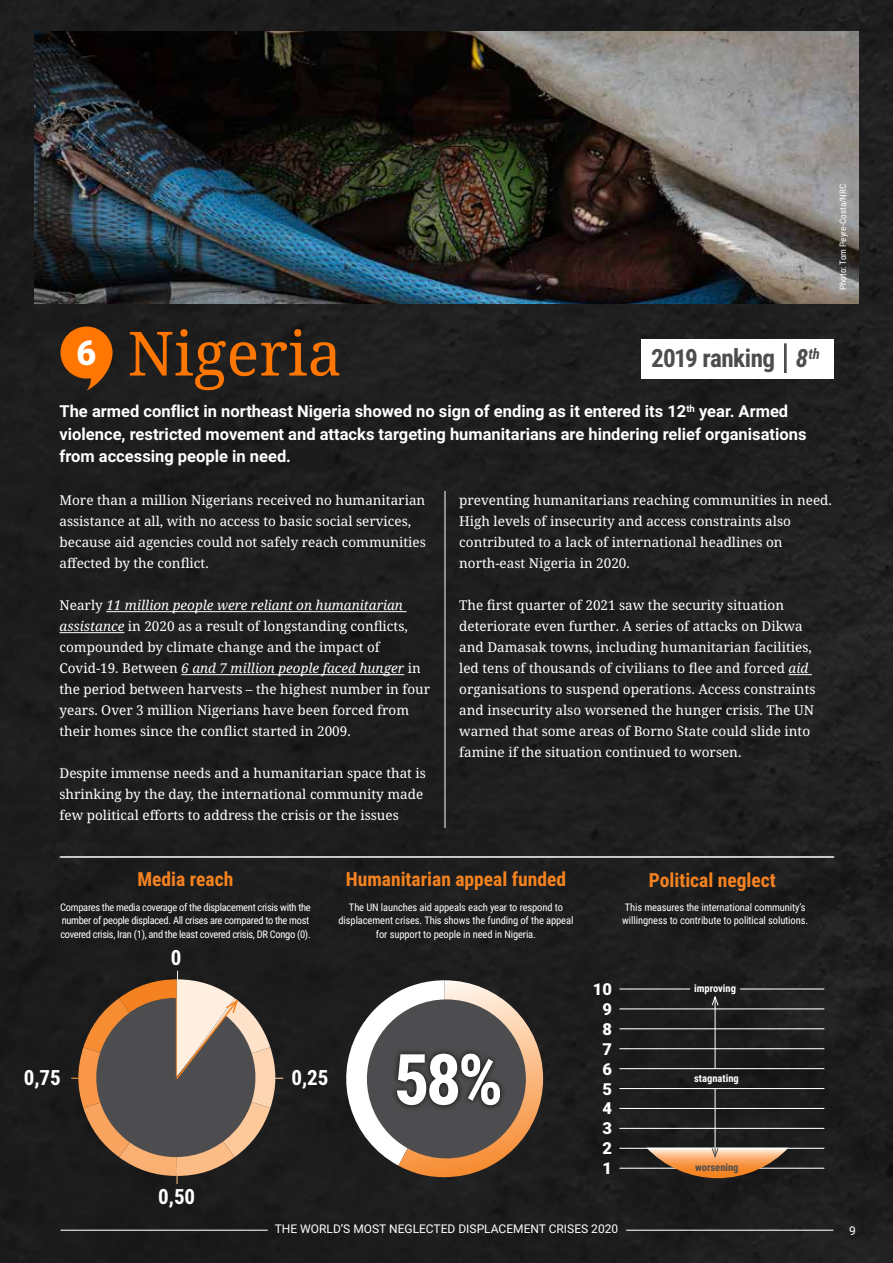
<style>
.page{position:relative;width:893px;height:1263px;background:#1e1e1e}
.page>*{position:absolute;margin:0;border:0;box-sizing:border-box;transform-origin:0 0}
.t1{font:700 70.5px "Roboto Condensed";color:#fff}
.t2{font:61.05px "Noto Serif";color:#ff7602}
.t3{font:900 34.2px "Roboto";color:#fff}
.t4{font:700 25.2px "Roboto Condensed";letter-spacing:-.02em;color:#4d4d4f}
.t5{font:700 21px "Roboto Condensed";color:#fff}
.t6{font:700 19.5px "Roboto Condensed";color:#f58220}
.t7{font:700 16.5px/22.5px "Roboto";color:#fff}
.t8{font:900 16.5px/19.8px "Roboto";color:#fff;text-align:center}
.t9{font:13.5px/21px "Noto Serif";color:#fff}
.t10{font:12px "Roboto";color:#fff}
.t11{font:10.5px/13.5px "Roboto Condensed";letter-spacing:-.01em;color:#fff}
.t12{font:10.5px/13.5px "Roboto Condensed";letter-spacing:-.03em;color:#fff}
.t13{font:700 10.5px "Roboto Condensed";color:#fff}
.t14{font:700 10.5px "Roboto Condensed";color:#4d4d4f}
.t15{font:9px "Roboto Condensed";letter-spacing:.01em;color:#fff}
.s1{font-style:italic}
</style>
<div class="page">
<hr style="left:626px;top:1230px;width:207px;height:1px;background:#fff">
<hr style="left:60px;top:1230px;width:208px;height:1px;background:#fff">
<hr style="left:60px;top:857px;width:774px;height:1px;background:#fff">
<svg style="left:60px;top:327px;width:53px;height:64px;background:#b2580b"></svg>
<svg style="left:332px;top:980px;width:211px;height:197px"></svg>
<hr style="left:106px;top:611px;width:300px;height:1px;background:#fff">
<hr style="left:60px;top:632px;width:64px;height:1px;background:#fff">
<hr style="left:181px;top:674px;width:223px;height:1px;background:#fff">
<svg style="left:789px;top:674px;width:23px;height:1px"></svg>
<hr style="left:445px;top:491px;width:1px;height:337px;background:#fff">
<div style="left:367px;top:999px;width:159px;height:159px;background:#4d4d4f;border-radius:50%"></div>
<div style="left:641px;top:339px;width:192px;height:39px;background:#fff"></div>
<hr style="left:784px;top:343px;width:3px;height:30px;background:#4d4d4f">
<img style="left:34px;top:31px;width:825px;height:272px">
<div style="left:391px;top:1047px;width:115px;height:64px;background:#000;opacity:.8"></div>
<hr style="left:619px;top:1028px;width:205px;height:1px;background:#fff">
<hr style="left:619px;top:1068px;width:205px;height:1px;background:#fff">
<hr style="left:619px;top:1108px;width:205px;height:1px;background:#fff">
<hr style="left:619px;top:1008px;width:205px;height:1px;background:#fff">
<hr style="left:619px;top:1048px;width:205px;height:1px;background:#fff">
<hr style="left:619px;top:1088px;width:205px;height:1px;background:#fff">
<hr style="left:619px;top:1128px;width:205px;height:1px;background:#fff">
<hr style="left:619px;top:1148px;width:205px;height:1px;background:#fff">
<hr style="left:619px;top:1168px;width:205px;height:1px;background:#fff">
<hr style="left:715px;top:997px;width:1px;height:72px;background:#fff">
<svg style="left:711px;top:996px;width:8px;height:10px"></svg>
<hr style="left:715px;top:1088px;width:1px;height:60px;background:#fff">
<svg style="left:646px;top:1148px;width:143px;height:30px;background:#b58459"></svg>
<svg style="left:71px;top:971px;width:212px;height:213px;background:#6d5c4f"></svg>
<hr style="left:619px;top:988px;width:71px;height:1px;background:#fff">
<hr style="left:740px;top:988px;width:84px;height:1px;background:#fff">
<p class="t15" style="left:836px;top:290px;width:108px;rotate:-90deg">Photo: Tom Peyre-Costa/NRC</p>
<h3 class="t3" style="left:77px;top:329px;width:21px">6</h3>
<h2 class="t2" style="left:128px;top:312px;width:216px">Nigeria</h2>
<h3 class="t4" style="left:651px;top:340px;width:170px">2019 ranking <span class="s1">8</span><sup>th</sup></h3>
<p class="t7" style="left:60px;top:399px;width:748px">The armed conflict in northeast Nigeria showed no sign of ending as it entered its 12<sup>th</sup> year. Armed violence, restricted movement and attacks targeting humanitarians are hindering relief organisations from accessing people in need.</p>
<p class="t9" style="left:60px;top:490px;width:368px">More than a million Nigerians received no humanitarian assistance at all, with no access to basic social services, because aid agencies could not safely reach communities affected by the conflict.</p>
<p class="t9" style="left:60px;top:595px;width:372px">Nearly <span class="s1">11 million people were reliant on humanitarian assistance</span> in 2020 as a result of longstanding conflicts, compounded by climate change and the impact of Covid-19. Between <span class="s1">6 and 7 million people faced hunger</span> in the period between harvests – the highest number in four years. Over 3 million Nigerians have been forced from their homes since the conflict started in 2009.</p>
<p class="t9" style="left:60px;top:763px;width:368px">Despite immense needs and a humanitarian space that is shrinking by the day, the international community made few political efforts to address the crisis or the issues</p>
<p class="t9" style="left:459px;top:490px;width:374px">preventing humanitarians reaching communities in need.<br>High levels of insecurity and access constraints also contributed to a lack of international headlines on north-east Nigeria in 2020.</p>
<p class="t9" style="left:459px;top:595px;width:358px">The first quarter of 2021 saw the security situation deteriorate even further. A series of attacks on Dikwa and Damasak towns, including humanitarian facilities, led tens of thousands of civilians to flee and forced <span class="s1">aid </span>organisations to suspend operations. Access constraints and insecurity also worsened the hunger crisis. The UN warned that some areas of Borno State could slide into famine if the situation continued to worsen.</p>
<h3 class="t6" style="left:138px;top:866px;width:97px">Media reach</h3>
<h3 class="t6" style="left:346px;top:866px;width:222px">Humanitarian appeal funded</h3>
<h3 class="t6" style="left:649px;top:866px;width:128px">Political neglect</h3>
<p class="t12" style="left:60px;top:900px;width:252px">Compares the media coverage of the displacement crisis with the number of people displaced. All crises are compared to the most covered crisis, Iran (1), and the least covered crisis, DR Congo (0).</p>
<h3 class="t5" style="left:171px;top:943px;width:12px">0</h3>
<p class="t11" style="left:338px;top:900px;width:236px;text-align:center">The UN launches aid appeals each year to respond to displacement crises. This shows the funding of the appeal for support to people in need in Nigeria.</p>
<h3 class="t5" style="left:24px;top:1062px;width:39px">0,75</h3>
<h3 class="t5" style="left:291px;top:1062px;width:39px">0,25</h3>
<h3 class="t5" style="left:158px;top:1182px;width:39px">0,50</h3>
<h1 class="t1" style="left:394px;top:1030px;width:111px">58%</h1>
<p class="t11" style="left:622px;top:900px;width:187px">This measures the international community’s willingness to contribute to political solutions.</p>
<p class="t8" style="left:593px;top:979px;width:21px">10<br>9<br>8<br>7<br>6<br>5<br>4<br>3<br>2<br>1</p>
<p class="t13" style="left:694px;top:981px;width:43px">improving</p>
<p class="t13" style="left:694px;top:1071px;width:46px">stagnating</p>
<p class="t14" style="left:695px;top:1159px;width:45px">worsening</p>
<p class="t10" style="left:275px;top:1220px;width:345px">THE WORLD’S MOST NEGLECTED DISPLACEMENT CRISES 2020</p>
<p class="t10" style="left:849px;top:1222px;width:8px">9</p>
</div>
